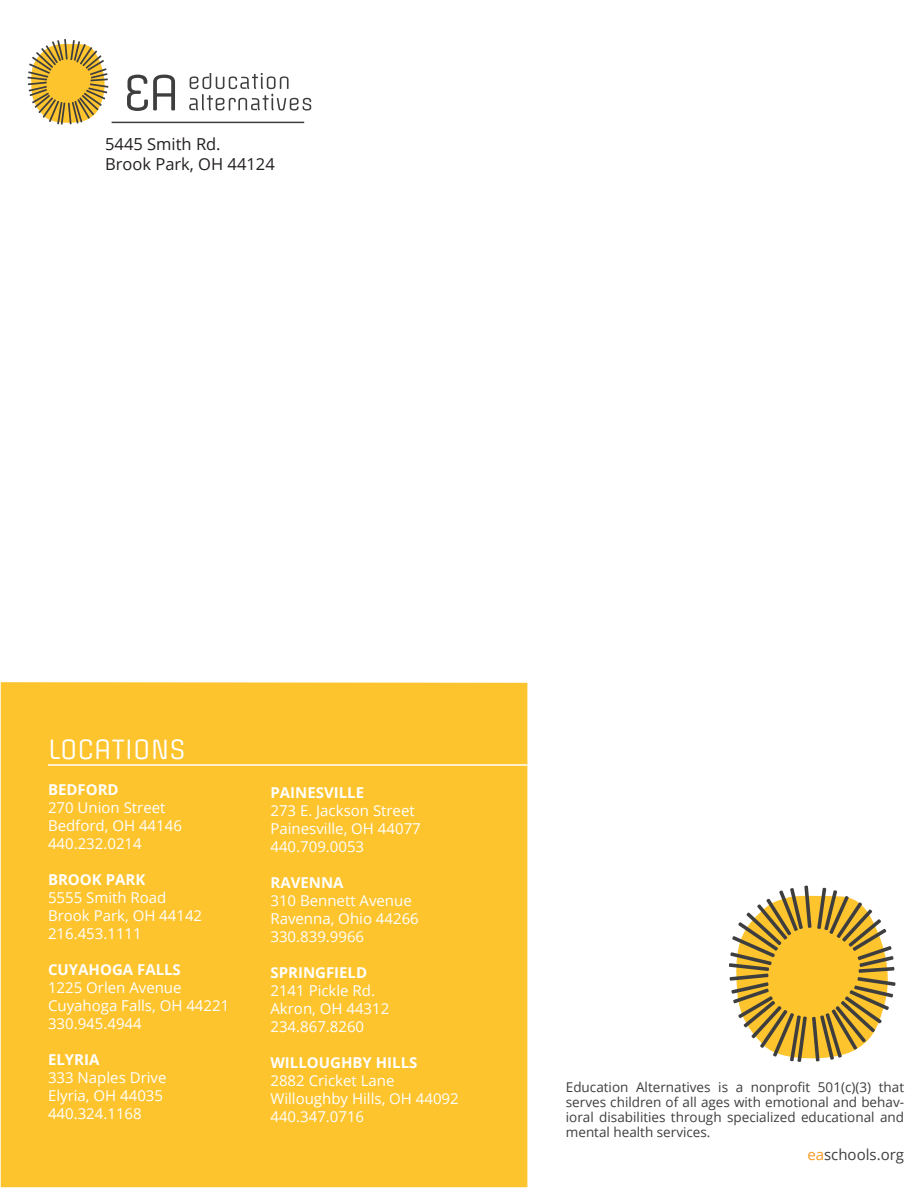
<style>
.page{position:relative;width:918px;height:1188px;background:#fff}
.page>*{position:absolute;margin:0;border:0;box-sizing:border-box;transform-origin:0 0}
.t1{font:26.25px "Offside";color:#fff}
.t2{font:16.5px "Open Sans";color:#231f20}
.t3{font:15px "Open Sans";color:#fff}
.t4{font:700 15px "Open Sans";color:#fff}
.t5{font:15px "Open Sans";color:#3e3e3f}
.t6{font:13.5px/15px "Open Sans";color:#3e3e3f;text-align:justify}
.s1{color:#f89c24}
</style>
<div class="page">
<div style="left:1px;top:682px;width:526px;height:505px;background:#fec42e"></div>
<svg style="left:729px;top:886px;width:167px;height:176px"></svg>
<hr style="left:48px;top:764px;width:479px;height:2px;background:#fff">
<svg style="left:28px;top:39px;width:80px;height:86px"></svg>
<svg style="left:127px;top:75px;width:48px;height:36px"></svg>
<svg style="left:189px;top:74px;width:122px;height:37px"></svg>
<hr style="left:112px;top:122px;width:192px;height:1px;background:#3e3e3f">
<p class="t2" style="left:105px;top:133px;width:117px">5445 Smith Rd.</p>
<p class="t2" style="left:105px;top:153px;width:171px">Brook Park, OH 44124</p>
<p class="t1" style="left:48px;top:733px;width:139px">LOCATIONS</p>
<p class="t4" style="left:48px;top:779px;width:72px">BEDFORD</p>
<p class="t3" style="left:48px;top:797px;width:119px">270 Union Street</p>
<p class="t3" style="left:48px;top:815px;width:135px">Bedford, OH 44146</p>
<p class="t3" style="left:48px;top:833px;width:95px">440.232.0214</p>
<p class="t4" style="left:48px;top:869px;width:99px">BROOK PARK</p>
<p class="t3" style="left:48px;top:887px;width:120px">5555 Smith Road</p>
<p class="t3" style="left:48px;top:905px;width:156px">Brook Park, OH 44142</p>
<p class="t3" style="left:48px;top:923px;width:95px">216.453.1111</p>
<p class="t4" style="left:48px;top:959px;width:134px">CUYAHOGA FALLS</p>
<p class="t3" style="left:48px;top:977px;width:135px">1225 Orlen Avenue</p>
<p class="t3" style="left:48px;top:995px;width:183px">Cuyahoga Falls, OH 44221</p>
<p class="t3" style="left:48px;top:1013px;width:95px">330.945.4944</p>
<p class="t4" style="left:48px;top:1049px;width:53px">ELYRIA</p>
<p class="t3" style="left:48px;top:1067px;width:120px">333 Naples Drive</p>
<p class="t3" style="left:48px;top:1085px;width:117px">Elyria, OH 44035</p>
<p class="t3" style="left:48px;top:1103px;width:95px">440.324.1168</p>
<p class="t4" style="left:270px;top:782px;width:95px">PAINESVILLE</p>
<p class="t3" style="left:270px;top:801px;width:146px">273 E. Jackson Street</p>
<p class="t3" style="left:270px;top:819px;width:152px">Painesville, OH 44077</p>
<p class="t3" style="left:270px;top:837px;width:95px">440.709.0053</p>
<p class="t4" style="left:270px;top:872px;width:75px">RAVENNA</p>
<p class="t3" style="left:270px;top:891px;width:143px">310 Bennett Avenue</p>
<p class="t3" style="left:270px;top:909px;width:150px">Ravenna, Ohio 44266</p>
<p class="t3" style="left:270px;top:927px;width:95px">330.839.9966</p>
<p class="t4" style="left:270px;top:962px;width:98px">SPRINGFIELD</p>
<p class="t3" style="left:270px;top:981px;width:106px">2141 Pickle Rd.</p>
<p class="t3" style="left:270px;top:999px;width:120px">Akron, OH 44312</p>
<p class="t3" style="left:270px;top:1017px;width:95px">234.867.8260</p>
<p class="t4" style="left:270px;top:1052px;width:149px">WILLOUGHBY HILLS</p>
<p class="t3" style="left:270px;top:1071px;width:125px">2882 Cricket Lane</p>
<p class="t3" style="left:270px;top:1089px;width:190px">Willoughby Hills, OH 44092</p>
<p class="t3" style="left:270px;top:1107px;width:95px">440.347.0716</p>
<p class="t6" style="left:566px;top:1080px;width:340px">Education Alternatives is a nonprofit 501(c)(3) that serves children of all ages with emotional and behav&shy;ioral disabilities through specialized educational and mental health services.</p>
<p class="t5" style="left:807px;top:1144px;width:98px"><span class="s1">ea</span>schools.org</p>
</div>
